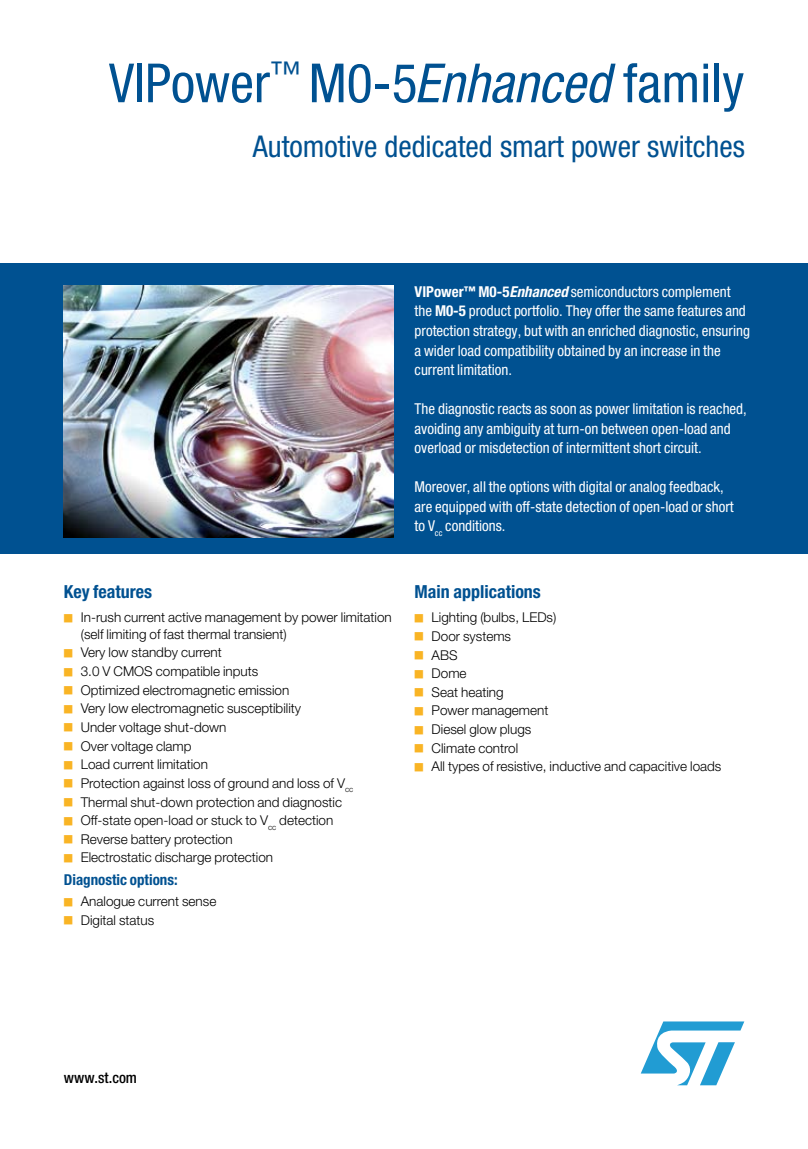
<style>
.page{position:relative;width:808px;height:1149px;background:#fff}
.page>*{position:absolute;margin:0;border:0;box-sizing:border-box;transform-origin:0 0}
.t1{font:condensed 54px "Helvetica Neue";color:#005191}
.t2{font:condensed 30px "Helvetica Neue";color:#005191}
.t3{font:700 condensed 18px "Helvetica Neue";color:#005191}
.t4{font:condensed 15px/19.5px "Helvetica Neue";color:#fff}
.t5{font:700 condensed 15px "Helvetica Neue";color:#005191}
.t6{font:500 condensed 15px "Helvetica Neue";color:#000}
.t7{font:300 13.5px/18.6px "Helvetica Neue";color:#000}
.s1{font-style:italic}
.s2{font-weight:700}
.s3{font-weight:700;font-size:12px}
.s4{font-weight:700;font-style:italic}
</style>
<div class="page">
<svg style="left:640px;top:1021px;width:105px;height:65px"></svg>
<div style="left:0;top:263px;width:808px;height:290px;background:#005191"></div>
<img style="left:64px;top:285px;width:329px;height:253px">
<h1 class="t1" style="left:109px;top:52px;width:637px">VIPower<sup>™</sup> M0-5<span class="s1">Enhanced</span> family</h1>
<h2 class="t2" style="left:253px;top:129px;width:493px">Automotive dedicated smart power switches</h2>
<h3 class="t3" style="left:64px;top:581px;width:90px">Key features</h3>
<p class="t7" style="left:81px;top:608px;width:313px;line-height:16.5px">In-rush current active management by power limitation (self limiting of fast thermal transient)</p>
<p class="t7" style="left:81px;top:642px;width:274px">Very low standby current<br>3.0 V CMOS compatible inputs<br>Optimized electromagnetic emission<br>Very low electromagnetic susceptibility<br>Under voltage shut-down<br>Over voltage clamp<br>Load current limitation<br>Protection against loss of ground and loss of V<sub>cc </sub>Thermal shut-down protection and diagnostic Off-state open-load or stuck to V<sub>cc</sub> detection Reverse battery protection<br>Electrostatic discharge protection</p>
<p class="t5" style="left:64px;top:870px;width:115px">Diagnostic options:</p>
<p class="t7" style="left:81px;top:891px;width:137px">Analogue current sense<br>Digital status</p>
<p class="t4" style="left:415px;top:282px;width:337px"><span class="s2">VIPower</span><span class="s3">™</span> <span class="s2">M0-5</span><span class="s4">Enhanced</span> semiconductors complement the <span class="s2">M0-5</span> product portfolio. They offer the same features and protection strategy, but with an enriched diagnostic, ensuring a wider load compatibility obtained by an increase in the current limitation.</p>
<p class="t4" style="left:415px;top:399px;width:334px">The diagnostic reacts as soon as power limitation is reached, avoiding any ambiguity at turn-on between open-load and overload or misdetection of intermittent short circuit.</p>
<p class="t4" style="left:415px;top:477px;width:321px">Moreover, all the options with digital or analog feedback, are equipped with off-state detection of open-load or short to V<sub>cc</sub> conditions.</p>
<h3 class="t3" style="left:415px;top:581px;width:128px">Main applications</h3>
<p class="t7" style="left:432px;top:607px;width:291px">Lighting (bulbs, LEDs)<br>Door systems<br>ABS<br>Dome<br>Seat heating<br>Power management<br>Diesel glow plugs<br>Climate control<br>All types of resistive, inductive and capacitive loads</p>
<p class="t6" style="left:64px;top:1068px;width:75px">www.st.com</p>
</div>
